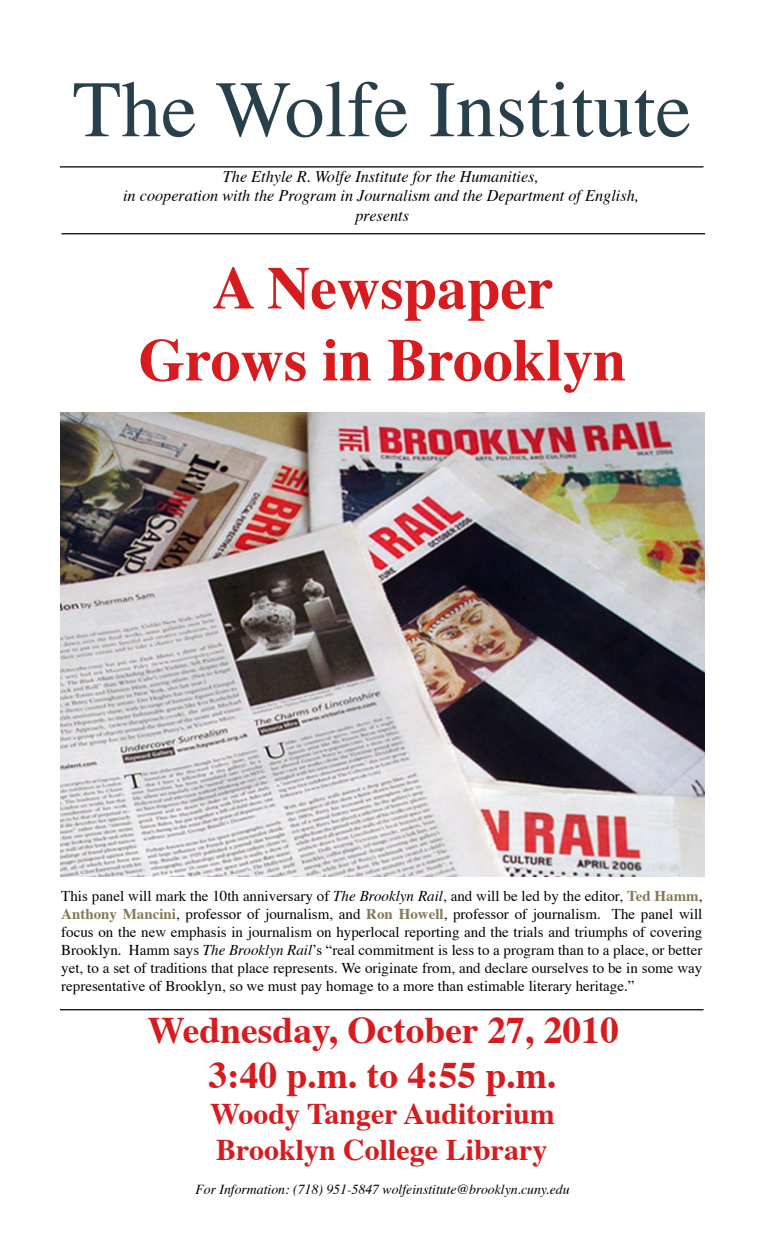
<style>
.page{position:relative;width:765px;height:1260px;background:#fff}
.page>*{position:absolute;margin:0;border:0;box-sizing:border-box;transform-origin:0 0}
.t1{font:80px "Times";color:#28404c}
.t2{font:700 60px/72px "Times";color:#d61c1f;text-align:center}
.t3{font:700 37.5px/45px "Times";color:#d61c1f;text-align:center}
.t4{font:700 30px/36px "Times";color:#d61c1f}
.t5{font:italic 16.25px/19.5px "Times";color:#000;text-align:center}
.t6{font:15px/18px "Times";color:#000;text-align:justify}
.t7{font:italic 13.75px "Times";color:#000}
.s1{font-style:italic}
.s2{font-weight:700;color:#867855}
</style>
<div class="page">
<hr style="left:60px;top:166px;width:643px;height:2px;background:#000">
<hr style="left:62px;top:233px;width:643px;height:1px;background:#000">
<hr style="left:60px;top:1009px;width:643px;height:1px;background:#000">
<img style="left:60px;top:412px;width:645px;height:464px">
<h1 class="t1" style="left:73px;top:35px;width:620px">The Wolfe Institute</h1>
<p class="t5" style="left:123px;top:165px;width:517px">The Ethyle R. Wolfe Institute for the Humanities,<br>in cooperation with the Program in Journalism and the Department of English, presents</p>
<h2 class="t2" style="left:138px;top:246px;width:489px">A Newspaper<br>Grows in Brooklyn</h2>
<p class="t6" style="left:61px;top:885px;width:643px">This panel will mark the 10th anniversary of <span class="s1">The Brooklyn Rail</span>, and will be led by the editor, <span class="s2">Ted Hamm</span>, <span class="s2">Anthony Mancini</span>, professor of journalism, and <span class="s2">Ron Howell</span>, professor of journalism. The panel will focus on the new emphasis in journalism on hyperlocal reporting and the trials and triumphs of covering Brooklyn. Hamm says <span class="s1">The Brooklyn Rail</span>’s “real commitment is less to a program than to a place, or better yet, to a set of traditions that place represents. We originate from, and declare ourselves to be in some way representative of Brooklyn, so we must pay homage to a more than estimable literary heritage.”</p>
<h3 class="t3" style="left:147px;top:1003px;width:473px">Wednesday, October 27, 2010<br>3:40 p.m. to 4:55 p.m.</h3>
<h3 class="t4" style="left:210px;top:1092px;width:346px">Woody Tanger Auditorium<br>Brooklyn College Library</h3>
<p class="t7" style="left:195px;top:1177px;width:376px">For Information: (718) 951-5847 wolfeinstitute@brooklyn.cuny.edu</p>
</div>
